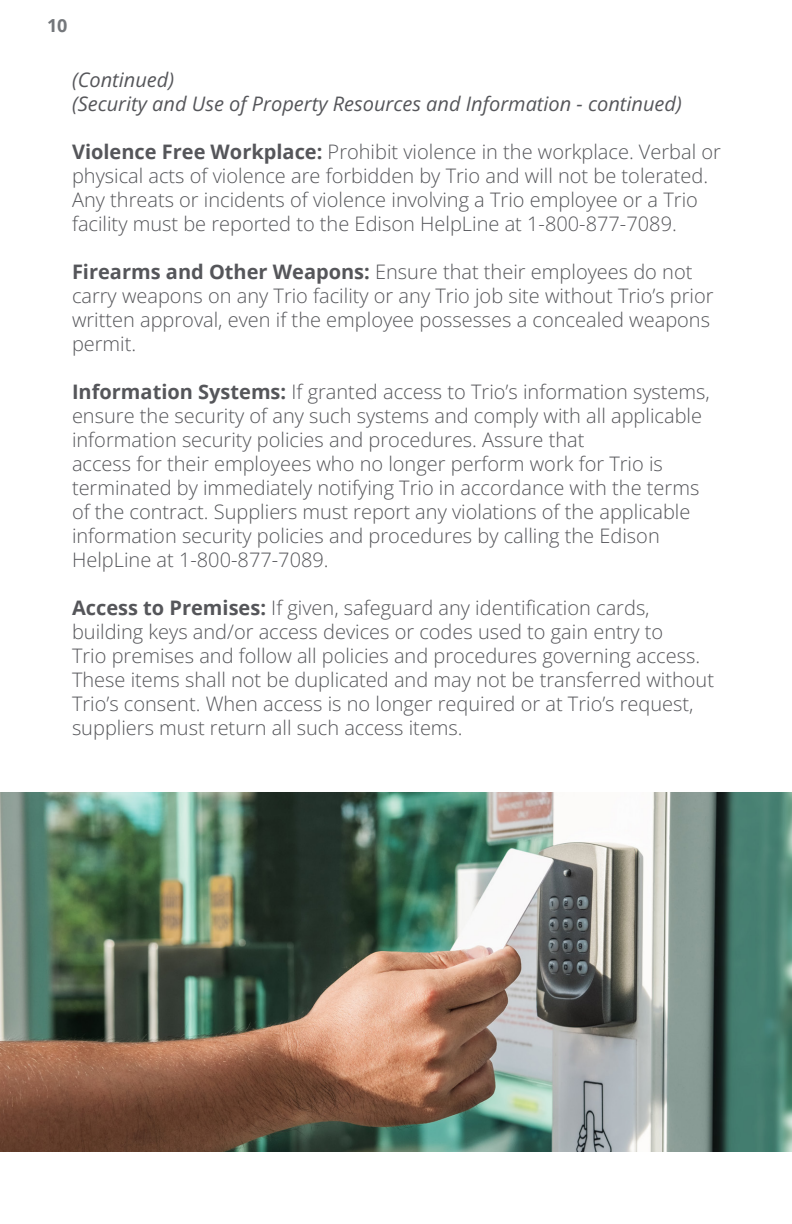
<style>
.page{position:relative;width:792px;height:1224px;background:#fff}
.page>*{position:absolute;margin:0;border:0;box-sizing:border-box;transform-origin:0 0}
.t1{font:20px/24px "Open Sans";color:#55565a}
.t2{font:italic 20px/24px "Open Sans";color:#55565a}
.t3{font:700 18px "Open Sans";color:#74777b}
.s1{font-weight:700}
</style>
<div class="page">
<img style="left:0;top:792px;width:792px;height:360px">
<p class="t3" style="left:47px;top:12px;width:22px">10</p>
<p class="t2" style="left:72px;top:67px;width:611px">(Continued)<br>(Security and Use of Property Resources and Information - continued)</p>
<p class="t1" style="left:72px;top:140px;width:650px"><span class="s1">Violence Free Workplace:</span> Prohibit violence in the workplace. Verbal or physical acts of violence are forbidden by Trio and will not be tolerated.<br>Any threats or incidents of violence involving a Trio employee or a Trio facility must be reported to the Edison HelpLine at 1-800-877-7089.</p>
<p class="t1" style="left:72px;top:260px;width:643px"><span class="s1">Firearms and Other Weapons:</span> Ensure that their employees do not carry weapons on any Trio facility or any Trio job site without Trio’s prior written approval, even if the employee possesses a concealed weapons permit.</p>
<p class="t1" style="left:72px;top:380px;width:639px"><span class="s1">Information Systems:</span> If granted access to Trio’s information systems, ensure the security of any such systems and comply with all applicable information security policies and procedures. Assure that<br>access for their employees who no longer perform work for Trio is terminated by immediately notifying Trio in accordance with the terms of the contract. Suppliers must report any violations of the applicable information security policies and procedures by calling the Edison HelpLine at 1-800-877-7089.</p>
<p class="t1" style="left:72px;top:596px;width:644px"><span class="s1">Access to Premises:</span> If given, safeguard any identification cards, building keys and/or access devices or codes used to gain entry to<br>Trio premises and follow all policies and procedures governing access.<br>These items shall not be duplicated and may not be transferred without Trio’s consent. When access is no longer required or at Trio’s request, suppliers must return all such access items.</p>
</div>
